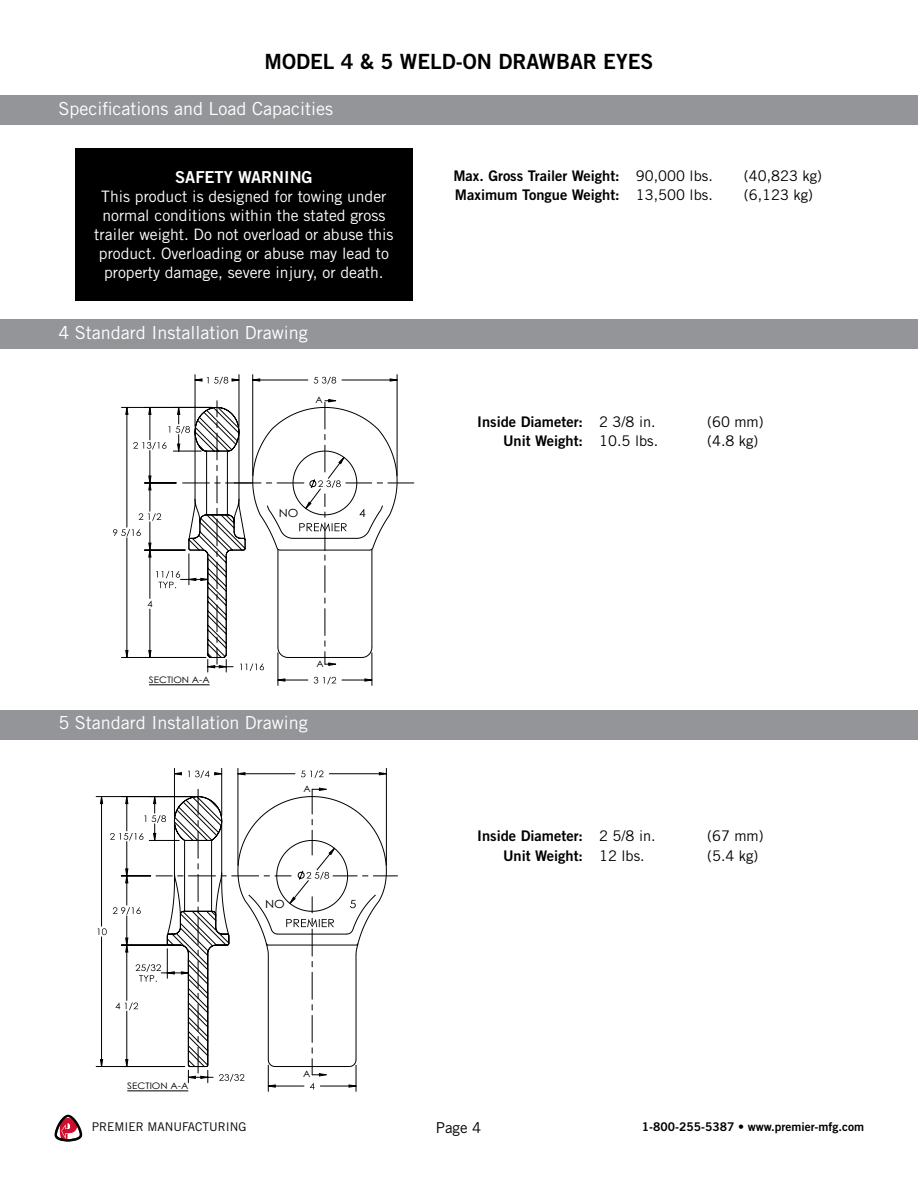
<style>
.page{position:relative;width:918px;height:1188px;background:#fff}
.page>*{position:absolute;margin:0;border:0;box-sizing:border-box;transform-origin:0 0}
.t1{font:21px "Trade Gothic LT Std Bd 2";color:#000}
.t2{font:18px "Trade Gothic LT Std";color:#fff}
.t3{font:16.5px "Trade Gothic LT Std Bd 2";color:#fff}
.t4{font:15.75px/18.9px "Trade Gothic LT Std";color:#fff;text-align:center}
.t5{font:15px "Trade Gothic LT Std";color:#000}
.t6{font:14.7px/19.5px "Trade Gothic LT Std Bd 2";color:#000;text-align:right}
.t7{font:14.7px "Trade Gothic LT Std";color:#000}
.t8{font:12px "Trade Gothic LT Std Bd 2";color:#000}
.t9{font:12px "Trade Gothic LT Std";color:#000}
.t10{font:11.25px "Century Gothic";color:#000;scale:1.09 1}
.t11{font:9px "Century Gothic";color:#000;scale:1.09 1}
</style>
<div class="page">
<svg style="left:54px;top:1114px;width:29px;height:28px"></svg>
<div style="left:0;top:95px;width:918px;height:30px;background:#939598"></div>
<div style="left:75px;top:148px;width:338px;height:153px;background:#000"></div>
<div style="left:0;top:320px;width:918px;height:29px;background:#939598"></div>
<div style="left:0;top:710px;width:918px;height:30px;background:#939598"></div>
<svg style="left:121px;top:374px;width:277px;height:312px"></svg>
<svg style="left:126px;top:379px;width:271px;height:302px"></svg>
<svg style="left:96px;top:768px;width:291px;height:324px"></svg>
<svg style="left:100px;top:773px;width:286px;height:314px"></svg>
<h1 class="t1" style="left:265px;top:49px;width:390px">MODEL 4 &amp; 5 WELD-ON DRAWBAR EYES</h1>
<p class="t2" style="left:58px;top:97px;width:276px">Specifications and Load Capacities</p>
<p class="t3" style="left:175px;top:167px;width:139px">SAFETY WARNING</p>
<p class="t4" style="left:94px;top:187px;width:301px">This product is designed for towing under normal conditions within the stated gross trailer weight. Do not overload or abuse this product. Overloading or abuse may lead to property damage, severe injury, or death.</p>
<p class="t2" style="left:58px;top:322px;width:251px">4 Standard Installation Drawing</p>
<p class="t11" style="left:316px;top:394px;width:8px">A</p>
<p class="t10" style="left:279px;top:505px;width:20px">NO</p>
<p class="t11" style="left:149px;top:673px;width:57px">SECTION A-A</p>
<p class="t11" style="left:316px;top:657px;width:8px">A</p>
<p class="t2" style="left:58px;top:712px;width:251px">5 Standard Installation Drawing</p>
<p class="t11" style="left:303px;top:782px;width:8px">A</p>
<p class="t10" style="left:265px;top:896px;width:20px">NO</p>
<p class="t6" style="left:453px;top:166px;width:168px;text-align:left">Max. Gross Trailer Weight:<br>Maximum Tongue Weight:</p>
<p class="t7" style="left:636px;top:167px;width:78px">90,000 lbs.</p>
<p class="t7" style="left:744px;top:167px;width:80px">(40,823 kg)</p>
<p class="t7" style="left:636px;top:186px;width:78px">13,500 lbs.</p>
<p class="t7" style="left:744px;top:186px;width:71px">(6,123 kg)</p>
<p class="t6" style="left:477px;top:411px;width:107px">Inside Diameter:<br>Unit Weight:</p>
<p class="t7" style="left:599px;top:413px;width:58px">2 3/8 in.</p>
<p class="t7" style="left:707px;top:413px;width:58px">(60 mm)</p>
<p class="t7" style="left:599px;top:432px;width:60px">10.5 lbs.</p>
<p class="t7" style="left:707px;top:432px;width:53px">(4.8 kg)</p>
<p class="t6" style="left:477px;top:826px;width:107px">Inside Diameter:<br>Unit Weight:</p>
<p class="t7" style="left:599px;top:827px;width:58px">2 5/8 in.</p>
<p class="t7" style="left:707px;top:827px;width:58px">(67 mm)</p>
<p class="t7" style="left:599px;top:847px;width:47px">12 lbs.</p>
<p class="t7" style="left:707px;top:847px;width:53px">(5.4 kg)</p>
<p class="t11" style="left:127px;top:1079px;width:57px">SECTION A-A</p>
<p class="t11" style="left:303px;top:1068px;width:8px">A</p>
<p class="t9" style="left:92px;top:1120px;width:156px">PREMIER MANUFACTURING</p>
<p class="t5" style="left:436px;top:1119px;width:47px">Page 4</p>
<p class="t8" style="left:642px;top:1119px;width:224px">1-800-255-5387 • www.premier-mfg.com</p>
</div>
